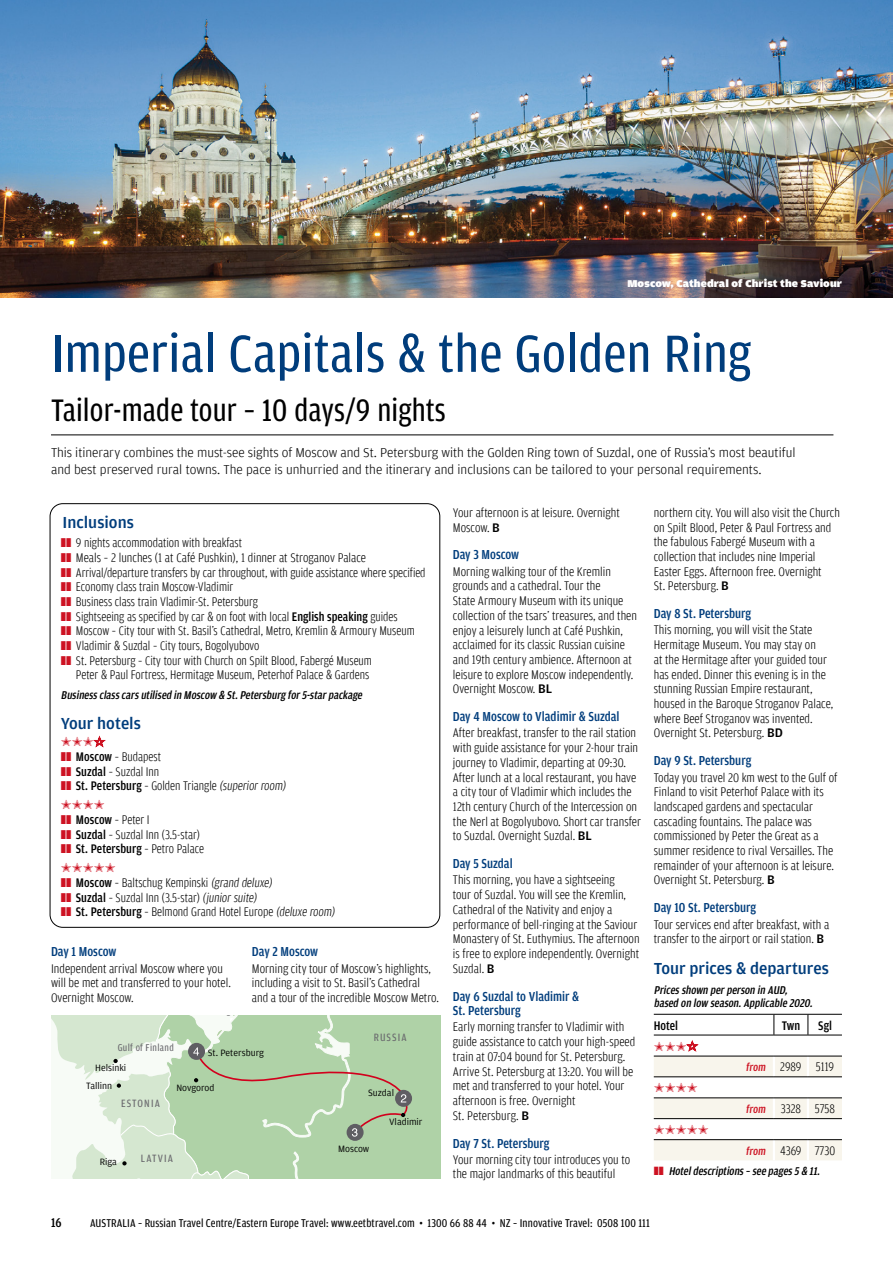
<style>
.page{position:relative;width:893px;height:1263px;background:#fff}
.page>*{position:absolute;margin:0;border:0;box-sizing:border-box;transform-origin:0 0}
.t1{font:55.5px "Amplitude Cond";letter-spacing:.005em;color:#003d7c;scale:1.05 1}
.t2{font:33px "Amplitude Cond";letter-spacing:.005em;color:#000}
.t3{font:500 16.95px "Amplitude";color:#003d7c}
.t4{font:500 13.8px/14.7px "Amplitude Cond";color:#003d7c}
.t5{font:300 13.5px/16.5px "Amplitude";color:#000}
.t6{font:500 13.5px "Amplitude Cond";color:#000}
.t7{font:300 13.2px/14.7px "Amplitude Cond";color:#000;scale:1.04 1}
.t8{font:300 13.2px/14.7px "Amplitude Cond";color:#000}
.t9{font:13.2px "Zapf Dingbats";color:#cd1222}
.t10{font:500 13.2px "Amplitude Cond";color:#000}
.t11{font:italic 500 12px/12.8px "Amplitude Cond";color:#000}
.t12{font:12px "Amplitude Cond";letter-spacing:.01em;color:#000}
.t13{font:11.25px "Amplitude Cond";letter-spacing:.1em;color:#68676c}
.t14{font:900 10.5px "Amplitude Wide";letter-spacing:.01em;color:#fff}
.t15{font:10.5px "Amplitude Cond";letter-spacing:.035em;color:#68676c}
.t16{font:9.75px "Amplitude";color:#000}
.s1{font-weight:500}
.s2{font-family:"Amplitude";font-weight:500}
.s3{font-weight:500;font-size:11.7px;color:#cd1222}
</style>
<div class="page">
<svg style="left:774px;top:1015px;width:1px;height:20px"></svg>
<svg style="left:808px;top:1015px;width:1px;height:20px"></svg>
<hr style="left:654px;top:1014px;width:120px;height:1px;background:#000">
<hr style="left:774px;top:1014px;width:34px;height:1px;background:#000">
<hr style="left:808px;top:1014px;width:34px;height:1px;background:#000">
<hr style="left:654px;top:1035px;width:120px;height:1px;background:#000">
<hr style="left:774px;top:1035px;width:34px;height:1px;background:#000">
<hr style="left:808px;top:1035px;width:34px;height:1px;background:#000">
<hr style="left:51px;top:435px;width:782px;height:1px;background:#000">
<svg style="left:51px;top:1015px;width:389px;height:163px"></svg>
<img style="left:0;top:0;width:893px;height:298px">
<svg style="left:654px;top:1055px;width:188px;height:105px"></svg>
<p class="t14" style="left:627px;top:278px;width:216px">Moscow, Cathedral of Christ the Saviour</p>
<h1 class="t1" style="left:51px;top:324px;width:668px">Imperial Capitals &amp; the Golden Ring</h1>
<h2 class="t2" style="left:51px;top:392px;width:396px">Tailor-made tour – 10 days/9 nights</h2>
<p class="t5" style="left:51px;top:445px;width:746px">This itinerary combines the must-see sights of Moscow and St. Petersburg with the Golden Ring town of Suzdal, one of Russia’s most beautiful and best preserved rural towns. The pace is unhurried and the itinerary and inclusions can be tailored to your personal requirements.</p>
<p class="t3" style="left:62px;top:513px;width:73px">Inclusions</p>
<p class="t8" style="left:76px;top:535px;width:351px">9 nights accommodation with breakfast<br>Meals – 2 lunches (1 at Café Pushkin), 1 dinner at Stroganov Palace Arrival/departure transfers by car throughout, with guide assistance where specified Economy class train Moscow-Vladimir<br>Business class train Vladimir-St. Petersburg<br>Sightseeing as specified by car &amp; on foot with local <span class="s1">English speaking</span> guides Moscow – City tour with St. Basil’s Cathedral, Metro, Kremlin &amp; Armoury Museum Vladimir &amp; Suzdal – City tours, Bogolyubovo<br>St. Petersburg – City tour with Church on Spilt Blood, Fabergé Museum<br>Peter &amp; Paul Fortress, Hermitage Museum, Peterhof Palace &amp; Gardens</p>
<p class="t11" style="left:61px;top:688px;width:305px">Businessclasscarsutilised in Moscow &amp; St.Petersburg for5-starpackage</p>
<p class="t3" style="left:61px;top:714px;width:82px">Your hotels</p>
<p class="t8" style="left:76px;top:749px;width:213px"><span class="s1">Moscow</span> – Budapest<br><span class="s1">Suzdal</span> – Suzdal Inn<br><span class="s1">St. Petersburg</span> – Golden Triangle (superior room)</p>
<p class="t8" style="left:76px;top:812px;width:130px"><span class="s1">Moscow</span> – Peter I<br><span class="s1">Suzdal</span> – Suzdal Inn (3.5-star)<br><span class="s1">St. Petersburg</span> – Petro Palace</p>
<p class="t8" style="left:76px;top:875px;width:262px"><span class="s1">Moscow</span> – Baltschug Kempinski (grand deluxe)<br><span class="s1">Suzdal</span> – Suzdal Inn (3.5-star) (junior suite)<br><span class="s1">St. Petersburg</span> – Belmond Grand Hotel Europe (deluxe room)</p>
<p class="t4" style="left:51px;top:944px;width:67px">Day 1 Moscow</p>
<p class="t7" style="left:51px;top:961px;width:174px">Independent arrival Moscow where you will be met and transferred to your hotel.<br>Overnight Moscow.</p>
<p class="t4" style="left:252px;top:944px;width:68px">Day 2 Moscow</p>
<p class="t7" style="left:252px;top:961px;width:181px">Morning city tour of Moscow’s highlights, including a visit to St. Basil’s Cathedral and a tour of the incredible Moscow Metro.</p>
<p class="t13" style="left:374px;top:1031px;width:34px">RUSSIA</p>
<p class="t15" style="left:118px;top:1042px;width:58px">Gulf of Finland</p>
<p class="t16" style="left:95px;top:1062px;width:33px">Helsinki</p>
<p class="t16" style="left:208px;top:1047px;width:58px">St. Petersburg</p>
<p class="t16" style="left:86px;top:1080px;width:27px">Tallinn</p>
<p class="t16" style="left:176px;top:1082px;width:39px">Novgorod</p>
<p class="t13" style="left:121px;top:1097px;width:40px">ESTONIA</p>
<p class="t16" style="left:100px;top:1157px;width:19px">Riga</p>
<p class="t13" style="left:141px;top:1152px;width:34px">LATVIA</p>
<p class="t16" style="left:368px;top:1087px;width:27px">Suzdal</p>
<p class="t16" style="left:338px;top:1143px;width:33px">Moscow</p>
<p class="t16" style="left:389px;top:1116px;width:35px">Vladimir</p>
<p class="t7" style="left:453px;top:505px;width:162px">Your afternoon is at leisure. Overnight<br>Moscow. <span class="s2">B</span></p>
<p class="t4" style="left:453px;top:548px;width:68px">Day 3 Moscow</p>
<p class="t7" style="left:453px;top:564px;width:179px">Morning walking tour of the Kremlin grounds and a cathedral. Tour the<br>State Armoury Museum with its unique collection of the tsars’ treasures, and then enjoy a leisurely lunch at Café Pushkin, acclaimed for its classic Russian cuisine and 19th century ambience. Afternoon at leisure to explore Moscow independently.<br>Overnight Moscow. <span class="s2">BL</span></p>
<p class="t4" style="left:453px;top:709px;width:168px">Day 4 Moscow to Vladimir &amp; Suzdal</p>
<p class="t7" style="left:453px;top:726px;width:182px">After breakfast, transfer to the rail station with guide assistance for your 2-hour train journey to Vladimir, departing at 09:30.<br>After lunch at a local restaurant, you have a city tour of Vladimir which includes the 12th century Church of the Intercession on the Nerl at Bogolyubovo. Short car transfer to Suzdal. Overnight Suzdal. <span class="s2">BL</span></p>
<p class="t4" style="left:453px;top:856px;width:61px">Day 5 Suzdal</p>
<p class="t7" style="left:453px;top:873px;width:181px">This morning, you have a sightseeing<br>tour of Suzdal. You will see the Kremlin, Cathedral of the Nativity and enjoy a performance of bell-ringing at the Saviour Monastery of St. Euthymius. The afternoon is free to explore independently. Overnight Suzdal. <span class="s2">B</span></p>
<p class="t4" style="left:453px;top:989px;width:128px">Day 6 Suzdal to Vladimir &amp;<br>St. Petersburg</p>
<p class="t7" style="left:453px;top:1020px;width:177px">Early morning transfer to Vladimir with guide assistance to catch your high-speed train at 07:04 bound for St. Petersburg.<br>Arrive St. Petersburg at 13:20. You will be met and transferred to your hotel. Your afternoon is free. Overnight<br>St. Petersburg. <span class="s2">B</span></p>
<p class="t4" style="left:453px;top:1136px;width:98px">Day 7 St. Petersburg</p>
<p class="t7" style="left:453px;top:1152px;width:172px">Your morning city tour introduces you to the major landmarks of this beautiful</p>
<p class="t7" style="left:654px;top:505px;width:181px">northern city. You will also visit the Church on Spilt Blood, Peter &amp; Paul Fortress and the fabulous Fabergé Museum with a collection that includes nine Imperial Easter Eggs. Afternoon free. Overnight<br>St. Petersburg. <span class="s2">B</span></p>
<p class="t4" style="left:654px;top:606px;width:99px">Day 8 St. Petersburg</p>
<p class="t7" style="left:654px;top:623px;width:174px">This morning, you will visit the State Hermitage Museum. You may stay on<br>at the Hermitage after your guided tour has ended. Dinner this evening is in the stunning Russian Empire restaurant, housed in the Baroque Stroganov Palace, where Beef Stroganov was invented.<br>Overnight St. Petersburg. <span class="s2">BD</span></p>
<p class="t4" style="left:654px;top:753px;width:99px">Day 9 St. Petersburg</p>
<p class="t7" style="left:654px;top:770px;width:178px">Today you travel 20 km west to the Gulf of Finland to visit Peterhof Palace with its landscaped gardens and spectacular cascading fountains. The palace was commissioned by Peter the Great as a summer residence to rival Versailles. The remainder of your afternoon is at leisure.<br>Overnight St. Petersburg. <span class="s2">B</span></p>
<p class="t4" style="left:654px;top:900px;width:104px">Day 10 St. Petersburg</p>
<p class="t7" style="left:654px;top:917px;width:170px">Tour services end after breakfast, with a transfer to the airport or rail station. <span class="s2">B</span></p>
<p class="t3" style="left:654px;top:959px;width:177px">Tour prices &amp; departures</p>
<p class="t11" style="left:654px;top:984px;width:162px">Pricesshown perperson in AUD, based on low season.Applicable 2020.</p>
<p class="t10" style="left:654px;top:1018px;width:26px">Hotel</p>
<p class="t10" style="left:782px;top:1018px;width:20px">Twn</p>
<p class="t10" style="left:818px;top:1018px;width:15px">Sgl</p>
<p class="t9" style="left:654px;top:1040px;width:12px">✭✭✭</p>
<p class="t8" style="left:746px;top:1059px;width:89px"><span class="s3">from</span> 2989 5119</p>
<p class="t9" style="left:654px;top:1081px;width:12px">✭✭✭✭</p>
<p class="t8" style="left:746px;top:1101px;width:91px"><span class="s3">from</span> 3328 5758</p>
<p class="t9" style="left:654px;top:1123px;width:12px">✭✭✭✭✭</p>
<p class="t8" style="left:746px;top:1143px;width:91px"><span class="s3">from</span> 4369 7730</p>
<p class="t11" style="left:669px;top:1165px;width:155px">Hoteldescriptions–see pages5 &amp; 11.</p>
<p class="t6" style="left:51px;top:1215px;width:12px">16</p>
<p class="t12" style="left:90px;top:1216px;width:561px">AUSTRALIA – Russian Travel Centre/Eastern Europe Travel: www.eetbtravel.com • 1300 66 88 44 • NZ – Innovative Travel: 0508 100 111</p>
</div>
